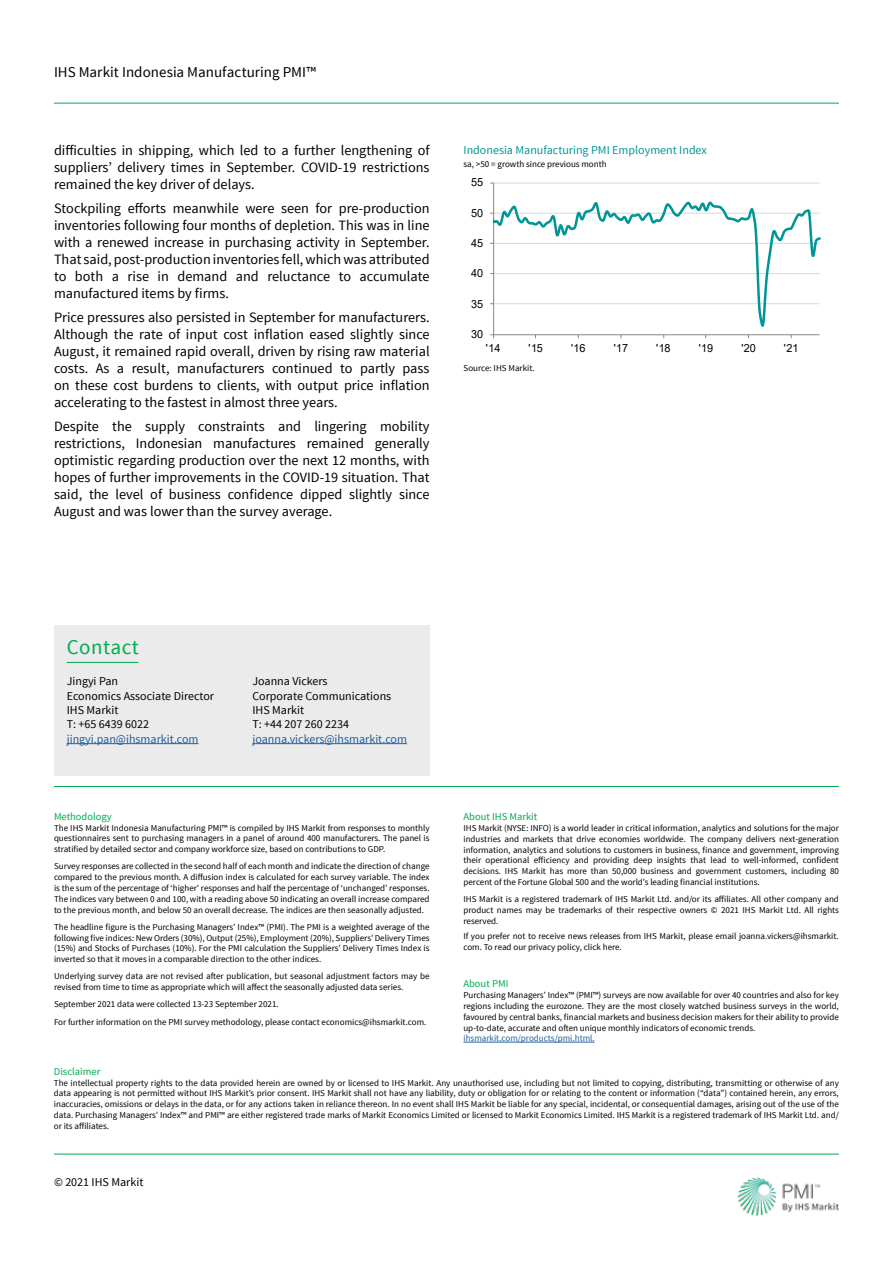
<style>
.page{position:relative;width:893px;height:1263px;background:#fff}
.page>*{position:absolute;margin:0;border:0;box-sizing:border-box;transform-origin:0 0}
.t1{font:21px "Source Sans Pro";letter-spacing:.025em;color:#00ab4e}
.t2{font:15px "Source Sans Pro";color:#000}
.t3{font:14.25px/17.1px "Source Sans Pro";color:#000;text-align:justify}
.t4{font:12px/14.4px "Source Sans Pro";color:#000}
.t5{font:12px "Source Sans Pro";color:#215e9e}
.t6{font:12px "Source Sans Pro";color:#009697}
.t7{font:11.25px "Arial";letter-spacing:-.02em;color:#000}
.t8{font:10.5px "Source Sans Pro";color:#00ab4e}
.t9{font:9px/10.8px "Source Sans Pro";color:#000;text-align:justify}
.t10{font:9px "Source Sans Pro";color:#215e9e}
</style>
<div class="page">
<hr style="left:54px;top:103px;width:785px;height:1px;background:#00ab4e">
<img style="left:738px;top:1177px;width:101px;height:38px">
<hr style="left:54px;top:1154px;width:785px;height:1px;background:#00ab4e">
<hr style="left:54px;top:786px;width:785px;height:1px;background:#00ab4e">
<hr style="left:494px;top:183px;width:326px;height:1px;background:#d9d9d9">
<hr style="left:493px;top:183px;width:1px;height:152px;background:#868686">
<hr style="left:494px;top:334px;width:326px;height:1px;background:#868686">
<svg style="left:490px;top:199px;width:330px;height:129px"></svg>
<div style="left:54px;top:676px;width:376px;height:100px;background:#ebebec"></div>
<hr style="left:67px;top:743px;width:132px;height:1px;background:#215e9e">
<hr style="left:252px;top:743px;width:155px;height:1px;background:#215e9e">
<div style="left:54px;top:625px;width:376px;height:51px;background:#ebebec"></div>
<hr style="left:67px;top:662px;width:71px;height:1px;background:#00ab4e">
<hr style="left:463px;top:1042px;width:132px;height:1px;background:#215e9e">
<h2 class="t2" style="left:54px;top:63px;width:263px">IHS Markit Indonesia Manufacturing PMI™</h2>
<h3 class="t3" style="left:54px;top:142px;width:377px">difficulties in shipping, which led to a further lengthening of suppliers’ delivery times in September. COVID-19 restrictions remained the key driver of delays.</h3>
<p class="t3" style="left:54px;top:200px;width:377px">Stockpiling efforts meanwhile were seen for pre-production inventories following four months of depletion. This was in line with a renewed increase in purchasing activity in September.<br>That said, post-production inventories fell, which was attributed to both a rise in demand and reluctance to accumulate manufactured items by firms.</p>
<p class="t3" style="left:54px;top:309px;width:377px">Price pressures also persisted in September for manufacturers.<br>Although the rate of input cost inflation eased slightly since August, it remained rapid overall, driven by rising raw material costs. As a result, manufacturers continued to partly pass on these cost burdens to clients, with output price inflation accelerating to the fastest in almost three years.</p>
<p class="t3" style="left:54px;top:418px;width:377px">Despite the supply constraints and lingering mobility restrictions, Indonesian manufactures remained generally optimistic regarding production over the next 12 months, with hopes of further improvements in the COVID-19 situation. That said, the level of business confidence dipped slightly since August and was lower than the survey average.</p>
<h3 class="t6" style="left:464px;top:142px;width:245px">Indonesia Manufacturing PMI Employment Index</h3>
<p class="t9" style="left:463px;top:159px;width:145px">sa, &gt;50 = growth since previous month</p>
<p class="t7" style="left:471px;top:175px;width:13px">55</p>
<p class="t7" style="left:471px;top:205px;width:13px">50</p>
<p class="t7" style="left:471px;top:235px;width:13px">45</p>
<p class="t7" style="left:471px;top:266px;width:13px">40</p>
<p class="t7" style="left:471px;top:296px;width:13px">35</p>
<p class="t7" style="left:471px;top:326px;width:13px">30</p>
<p class="t7" style="left:486px;top:340px;width:16px">'14</p>
<p class="t7" style="left:528px;top:340px;width:16px">'15</p>
<p class="t7" style="left:571px;top:340px;width:16px">'16</p>
<p class="t7" style="left:614px;top:340px;width:16px">'17</p>
<p class="t7" style="left:656px;top:340px;width:16px">'18</p>
<p class="t7" style="left:699px;top:340px;width:16px">'19</p>
<p class="t7" style="left:741px;top:340px;width:16px">'20</p>
<p class="t7" style="left:784px;top:340px;width:16px">'21</p>
<p class="t9" style="left:464px;top:363px;width:73px">Source: IHS Markit.</p>
<h1 class="t1" style="left:67px;top:634px;width:74px">Contact</h1>
<h3 class="t4" style="left:67px;top:674px;width:149px">Jingyi Pan<br>Economics Associate Director<br>IHS Markit<br>T: +65 6439 6022</h3>
<h3 class="t5" style="left:67px;top:731px;width:133px">jingyi.pan@ihsmarkit.com</h3>
<p class="t8" style="left:54px;top:809px;width:59px">Methodology</p>
<h3 class="t4" style="left:252px;top:674px;width:140px">Joanna Vickers<br>Corporate Communications<br>IHS Markit<br>T: +44 207 260 2234</h3>
<h3 class="t5" style="left:252px;top:731px;width:156px">joanna.vickers@ihsmarkit.com</h3>
<p class="t9" style="left:54px;top:822px;width:377px">The IHS Markit Indonesia Manufacturing PMI™ is compiled by IHS Markit from responses to monthly questionnaires sent to purchasing managers in a panel of around 400 manufacturers. The panel is stratified by detailed sector and company workforce size, based on contributions to GDP.</p>
<p class="t9" style="left:54px;top:861px;width:377px">Survey responses are collected in the second half of each month and indicate the direction of change compared to the previous month. A diffusion index is calculated for each survey variable. The index is the sum of the percentage of ‘higher’ responses and half the percentage of ‘unchanged’ responses.<br>The indices vary between 0 and 100, with a reading above 50 indicating an overall increase compared to the previous month, and below 50 an overall decrease. The indices are then seasonally adjusted.</p>
<p class="t9" style="left:54px;top:921px;width:377px">The headline figure is the Purchasing Managers’ Index™ (PMI). The PMI is a weighted average of the following five indices: New Orders (30%), Output (25%), Employment (20%), Suppliers’ Delivery Times (15%) and Stocks of Purchases (10%). For the PMI calculation the Suppliers’ Delivery Times Index is inverted so that it moves in a comparable direction to the other indices.</p>
<p class="t9" style="left:54px;top:971px;width:377px">Underlying survey data are not revised after publication, but seasonal adjustment factors may be revised from time to time as appropriate which will affect the seasonally adjusted data series.</p>
<p class="t9" style="left:54px;top:996px;width:374px;line-height:17.2px">September 2021 data were collected 13-23 September 2021.<br>For further information on the PMI survey methodology, please contact economics@ihsmarkit.com.</p>
<p class="t8" style="left:463px;top:810px;width:75px">About IHS Markit</p>
<p class="t9" style="left:463px;top:823px;width:377px">IHS Markit (NYSE: INFO) is a world leader in critical information, analytics and solutions for the major industries and markets that drive economies worldwide. The company delivers next-generation information, analytics and solutions to customers in business, finance and government, improving their operational efficiency and providing deep insights that lead to well-informed, confident decisions. IHS Markit has more than 50,000 business and government customers, including 80 percent of the Fortune Global 500 and the world’s leading financial institutions.</p>
<p class="t9" style="left:463px;top:894px;width:377px">IHS Markit is a registered trademark of IHS Markit Ltd. and/or its affiliates. All other company and product names may be trademarks of their respective owners © 2021 IHS Markit Ltd. All rights reserved.</p>
<p class="t9" style="left:463px;top:931px;width:377px">If you prefer not to receive news releases from IHS Markit, please email joanna.vickers@ihsmarkit. com. To read our privacy policy, click here.</p>
<p class="t8" style="left:463px;top:977px;width:47px">About PMI</p>
<p class="t9" style="left:463px;top:990px;width:377px">Purchasing Managers’ Index™ (PMI™) surveys are now available for over 40 countries and also for key regions including the eurozone. They are the most closely watched business surveys in the world, favoured by central banks, financial markets and business decision makers for their ability to provide up-to-date, accurate and often unique monthly indicators of economic trends.</p>
<p class="t10" style="left:463px;top:1033px;width:133px">ihsmarkit.com/products/pmi.html.</p>
<p class="t8" style="left:54px;top:1065px;width:48px">Disclaimer</p>
<p class="t9" style="left:54px;top:1077px;width:786px">The intellectual property rights to the data provided herein are owned by or licensed to IHS Markit. Any unauthorised use, including but not limited to copying, distributing, transmitting or otherwise of any data appearing is not permitted without IHS Markit’s prior consent. IHS Markit shall not have any liability, duty or obligation for or relating to the content or information (“data”) contained herein, any errors, inaccuracies, omissions or delays in the data, or for any actions taken in reliance thereon. In no event shall IHS Markit be liable for any special, incidental, or consequential damages, arising out of the use of the data. Purchasing Managers’ Index™ and PMI™ are either registered trade marks of Markit Economics Limited or licensed to Markit Economics Limited. IHS Markit is a registered trademark of IHS Markit Ltd. and/ or its affiliates.</p>
<h3 class="t4" style="left:54px;top:1175px;width:91px">© 2021 IHS Markit</h3>
</div>
